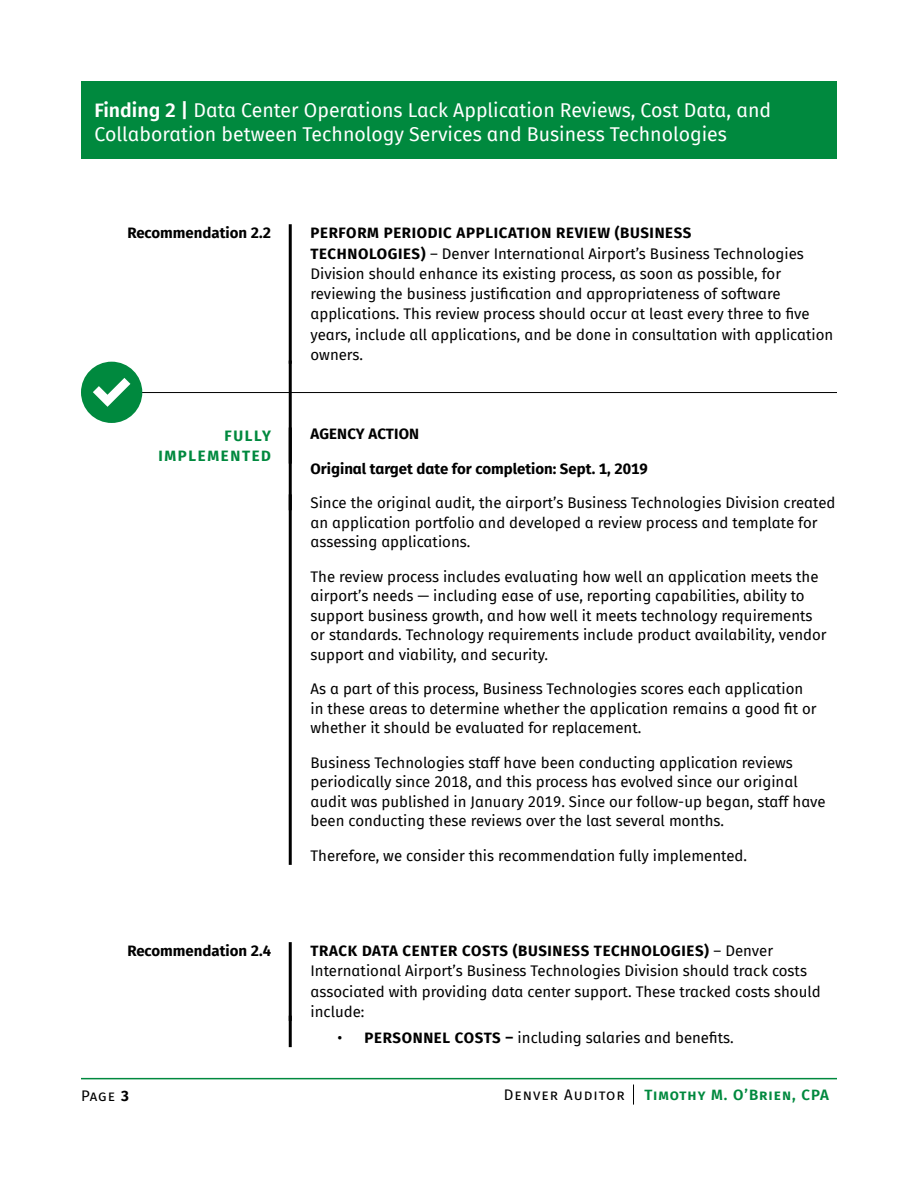
<style>
.page{position:relative;width:918px;height:1188px;background:#fff}
.page>*{position:absolute;margin:0;border:0;box-sizing:border-box;transform-origin:0 0}
.Finding_Box_Header{font:19.5px/23.4px "Fira Sans";color:#fff}
.agency_action_text{font:15px/19.5px "Fira Sans";color:#000}
.RECOMMENDATION_Text{font:15px/20.2px "Fira Sans";color:#000}
.REC_Text__if_bullets{font:15px/20.2px "Fira Sans";color:#000}
.Date_of_implementati{font:700 15px "Fira Sans";color:#000}
.REC_bullets__initial{font:15px "Fira Sans";color:#000}
.t1{font:600 15px "Fira Sans";letter-spacing:.065em;color:#00893e}
.STATUS_-_Full{font:700 15px "Fira Sans";letter-spacing:.11em;color:#00893e}
.RECOMMENDATION_Text-2{font:15px "Fira Sans";letter-spacing:.065em;color:#000}
.s1{font-weight:600}
.s2{font-weight:700}
</style>
<div class="page">
<hr style="left:81px;top:1078px;width:756px;height:1px;background:#00893e">
<svg style="left:633px;top:1085px;width:1px;height:20px"></svg>
<hr style="left:289px;top:224px;width:3px;height:140px;background:#000">
<hr style="left:81px;top:392px;width:756px;height:1px;background:#000">
<hr style="left:289px;top:361px;width:3px;height:103px;background:#000">
<hr style="left:289px;top:427px;width:3px;height:83px;background:#000">
<hr style="left:289px;top:494px;width:3px;height:371px;background:#000">
<hr style="left:289px;top:942px;width:3px;height:79px;background:#000">
<div style="left:81px;top:81px;width:756px;height:78px;background:#00893e"></div>
<hr style="left:289px;top:1016px;width:3px;height:31px;background:#000">
<div style="left:81px;top:362px;width:61px;height:61px;background:#00893e;border-radius:50%"></div>
<svg style="left:93px;top:378px;width:37px;height:29px"></svg>
<h1 class="Finding_Box_Header" style="left:94px;top:98px;width:678px"><span class="s1">Finding 2 |</span> Data Center Operations Lack Application Reviews, Cost Data, and<br>Collaboration between Technology Services and Business Technologies</h1>
<h2 class="Date_of_implementati" style="left:127px;top:220px;width:145px">Recommendation 2.2</h2>
<h2 class="RECOMMENDATION_Text" style="left:310px;top:223px;width:524px"><span class="s2">PERFORM PERIODIC APPLICATION REVIEW (BUSINESS<br>TECHNOLOGIES)</span> – Denver International Airport’s Business Technologies Division should enhance its existing process, as soon as possible, for reviewing the business justification and appropriateness of software applications. This review process should occur at least every three to five years, include all applications, and be done in consultation with application owners.</h2>
<p class="STATUS_-_Full" style="left:224px;top:424px;width:48px">FULLY</p>
<h3 class="Date_of_implementati" style="left:311px;top:422px;width:110px">AGENCY ACTION</h3>
<p class="STATUS_-_Full" style="left:158px;top:443px;width:114px">IMPLEMENTED</p>
<h5 class="Date_of_implementati" style="left:310px;top:456px;width:339px">Original target date for completion: Sept. 1, 2019</h5>
<p class="agency_action_text" style="left:310px;top:493px;width:527px">Since the original audit, the airport’s Business Technologies Division created an application portfolio and developed a review process and template for assessing applications.</p>
<p class="agency_action_text" style="left:310px;top:567px;width:518px">The review process includes evaluating how well an application meets the airport’s needs — including ease of use, reporting capabilities, ability to support business growth, and how well it meets technology requirements or standards. Technology requirements include product availability, vendor support and viability, and security.</p>
<p class="agency_action_text" style="left:310px;top:679px;width:508px">As a part of this process, Business Technologies scores each application in these areas to determine whether the application remains a good fit or whether it should be evaluated for replacement.</p>
<p class="agency_action_text" style="left:310px;top:753px;width:517px">Business Technologies staff have been conducting application reviews periodically since 2018, and this process has evolved since our original audit was published in January 2019. Since our follow-up began, staff have been conducting these reviews over the last several months.</p>
<p class="agency_action_text" style="left:310px;top:846px;width:438px">Therefore, we consider this recommendation fully implemented.</p>
<h2 class="Date_of_implementati" style="left:127px;top:938px;width:145px">Recommendation 2.4</h2>
<p class="REC_Text__if_bullets" style="left:310px;top:940px;width:512px"><span class="s2">TRACK DATA CENTER COSTS (BUSINESS TECHNOLOGIES)</span> – Denver International Airport’s Business Technologies Division should track costs associated with providing data center support. These tracked costs should include:</p>
<p class="REC_bullets__initial" style="left:338px;top:1027px;width:398px">• <span class="s2">PERSONNEL COSTS –</span> including salaries and benefits.</p>
<p class="RECOMMENDATION_Text" style="left:81px;top:1085px;width:49px">Page <span class="s2">3</span></p>
<p class="RECOMMENDATION_Text-2" style="left:504px;top:1083px;width:123px">Denver Auditor</p>
<p class="t1" style="left:645px;top:1082px;width:186px">Timothy M. O’Brien, CPA</p>
</div>
